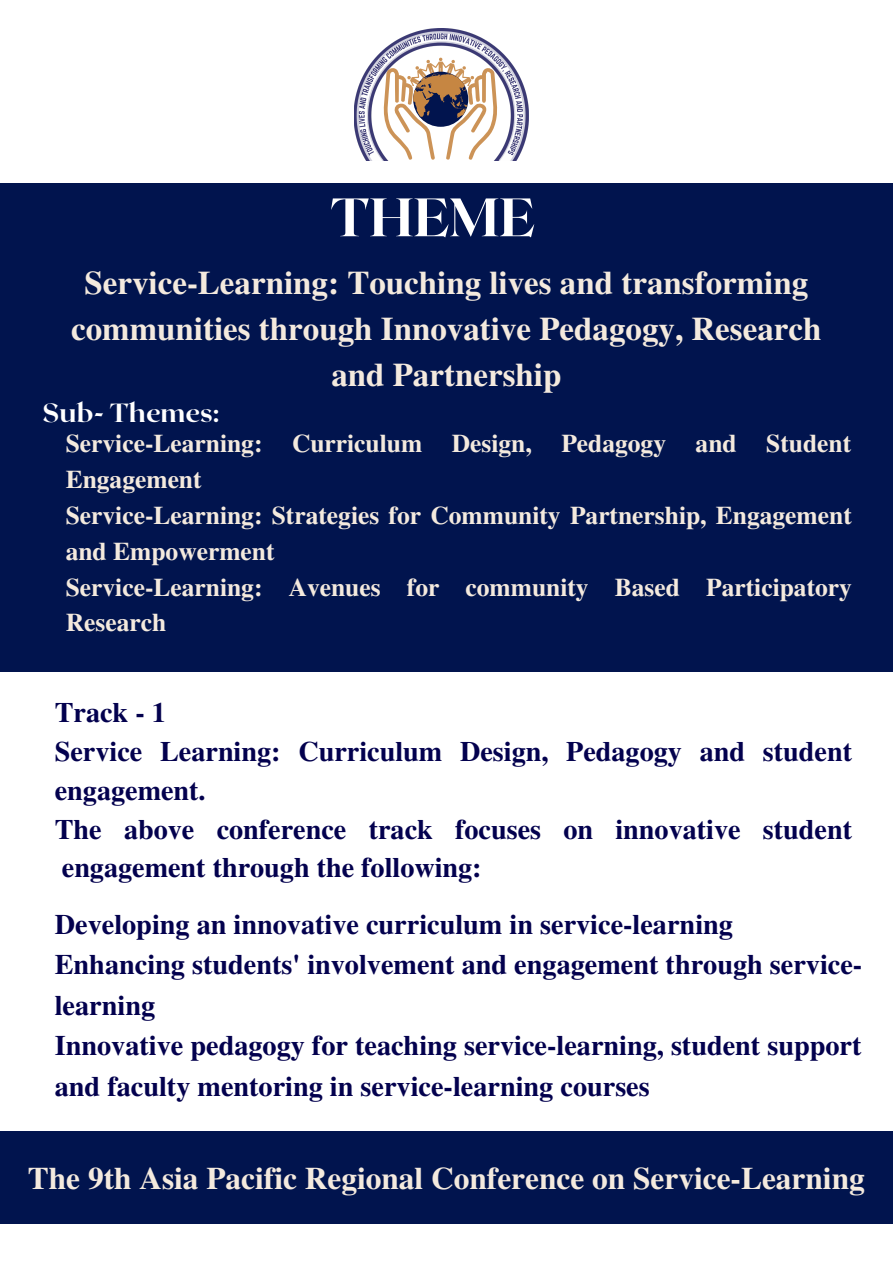
<style>
.page{position:relative;width:893px;height:1264px;background:#fff}
.page>*{position:absolute;margin:0;border:0;box-sizing:border-box;transform-origin:0 0}
.t1{font:800 54px "Roxborough CF";color:#fff}
.t2{font:700 33px/46px "Te X Gyre Termes";color:#f4eade;text-align:center}
.t3{font:700 31.35px "Te X Gyre Termes";color:#f4eade}
.t4{font:700 28.2px/38.8px "Te X Gyre Termes";color:#03014e}
.t5{font:800 26.25px "Roxborough CF";color:#fff}
.t6{font:700 25.5px/36px "Te X Gyre Termes";color:#f4eade}
.s1{color:#01144e}
</style>
<div class="page">
<div style="left:0;top:183px;width:892px;height:488px;background:#01144e"></div>
<div style="left:0;top:1131px;width:892px;height:92px;background:#01144e"></div>
<img style="left:354px;top:28px;width:175px;height:132px">
<svg style="left:383px;top:58px;width:114px;height:102px"></svg>
<h1 class="t1" style="left:330px;top:182px;width:206px">THEME</h1>
<p class="t2" style="left:71px;top:258px;width:751px">Service-Learning: Touching lives and transforming communities through Innovative Pedagogy, Research and Partnership</p>
<p class="t5" style="left:43px;top:395px;width:179px">Sub- Themes:</p>
<p class="t6" style="left:66px;top:423px;width:786px;text-indent:-25px"><span class="s1">1.</span> Service-Learning: Curriculum Design, Pedagogy and Student<br>Engagement</p>
<p class="t6" style="left:66px;top:495px;width:787px;text-indent:-25px"><span class="s1">2.</span> Service-Learning: Strategies for Community Partnership, Engagement and Empowerment<br>Service-Learning: Avenues for community Based Participatory Research</p>
<p class="t4" style="left:55px;top:691px;width:798px">Track - 1<br>Service Learning: Curriculum Design, Pedagogy and student engagement.<br>The above conference track focuses on innovative student engagement through the following:</p>
<p class="t4" style="left:55px;top:902px;width:809px;line-height:40.5px">Developing an innovative curriculum in service-learning Enhancing students' involvement and engagement through service&shy;learning<br>Innovative pedagogy for teaching service-learning, student support and faculty mentoring in service-learning courses</p>
<p class="t3" style="left:28px;top:1153px;width:838px">The 9th Asia Pacific Regional Conference on Service-Learning</p>
</div>
